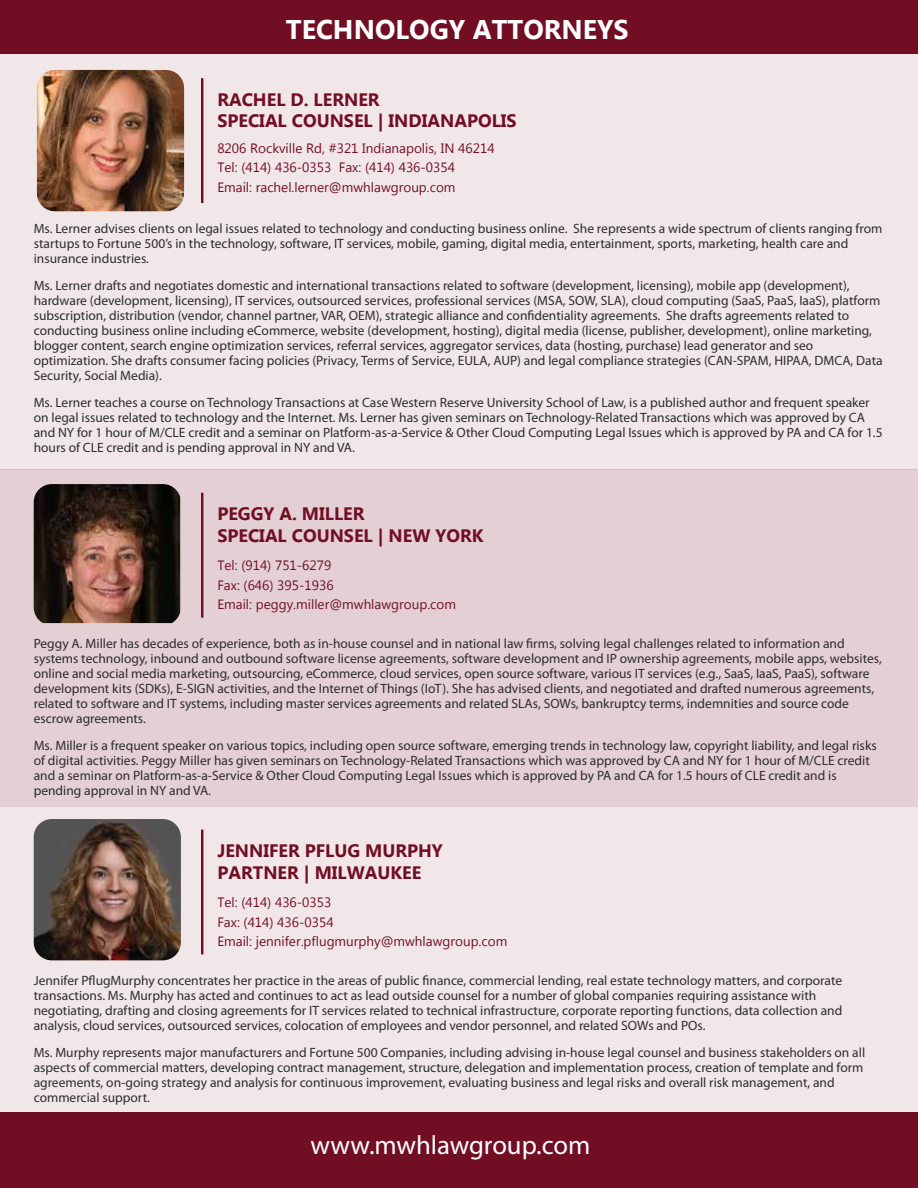
<style>
.page{position:relative;width:918px;height:1188px;background:#fff}
.page>*{position:absolute;margin:0;border:0;box-sizing:border-box;transform-origin:0 0}
.t1{font:700 27px "Microsoft New Tai Lue";color:#fff}
.t2{font:26.7px "Myriad Pro";color:#fff}
.t3{font:700 18px/21.6px "Microsoft New Tai Lue";color:#720e24}
.t4{font:13.5px/15px "Myriad Pro";color:#2d2d2d}
.t5{font:13.5px/19.5px "Microsoft New Tai Lue";color:#720e24}
</style>
<div class="page">
<div style="left:0;top:36px;width:918px;height:434px;background:#f1e7e9"></div>
<div style="left:0;top:470px;width:918px;height:337px;background:#e3cfd4"></div>
<div style="left:0;top:1113px;width:918px;height:75px;background:#720e24"></div>
<img style="left:37px;top:70px;width:147px;height:141px">
<hr style="left:201px;top:78px;width:2px;height:125px;background:#720e24">
<img style="left:34px;top:484px;width:146px;height:139px">
<hr style="left:201px;top:493px;width:2px;height:125px;background:#720e24">
<div style="left:0;top:0;width:918px;height:54px;background:#720e24"></div>
<div style="left:0;top:807px;width:918px;height:306px;background:#f1e7e9"></div>
<img style="left:34px;top:819px;width:147px;height:141px">
<hr style="left:201px;top:830px;width:2px;height:125px;background:#720e24">
<h1 class="t1" style="left:286px;top:14px;width:344px">TECHNOLOGY ATTORNEYS</h1>
<h3 class="t3" style="left:217px;top:90px;width:301px">RACHEL D. LERNER<br>SPECIAL COUNSEL | INDIANAPOLIS</h3>
<p class="t5" style="left:217px;top:139px;width:279px">8206 Rockville Rd, #321 Indianapolis, IN 46214<br>Tel: (414) 436-0353 Fax: (414) 436-0354<br>Email: rachel.lerner@mwhlawgroup.com</p>
<p class="t4" style="left:34px;top:222px;width:850px">Ms. Lerner advises clients on legal issues related to technology and conducting business online. She represents a wide spectrum of clients ranging from startups to Fortune 500’s in the technology, software, IT services, mobile, gaming, digital media, entertainment, sports, marketing, health care and insurance industries.</p>
<p class="t4" style="left:34px;top:279px;width:850px">Ms. Lerner drafts and negotiates domestic and international transactions related to software (development, licensing), mobile app (development), hardware (development, licensing), IT services, outsourced services, professional services (MSA, SOW, SLA), cloud computing (SaaS, PaaS, IaaS), platform subscription, distribution (vendor, channel partner, VAR, OEM), strategic alliance and confidentiality agreements. She drafts agreements related to conducting business online including eCommerce, website (development, hosting), digital media (license, publisher, development), online marketing, blogger content, search engine optimization services, referral services, aggregator services, data (hosting, purchase) lead generator and seo optimization. She drafts consumer facing policies (Privacy, Terms of Service, EULA, AUP) and legal compliance strategies (CAN-SPAM, HIPAA, DMCA, Data Security, Social Media).</p>
<p class="t4" style="left:34px;top:395px;width:850px">Ms. Lerner teaches a course on Technology Transactions at Case Western Reserve University School of Law, is a published author and frequent speaker on legal issues related to technology and the Internet. Ms. Lerner has given seminars on Technology-Related Transactions which was approved by CA and NY for 1 hour of M/CLE credit and a seminar on Platform-as-a-Service &amp; Other Cloud Computing Legal Issues which is approved by PA and CA for 1.5 hours of CLE credit and is pending approval in NY and VA.</p>
<h3 class="t3" style="left:217px;top:505px;width:268px">PEGGY A. MILLER<br>SPECIAL COUNSEL | NEW YORK</h3>
<p class="t5" style="left:217px;top:557px;width:240px">Tel: (914) 751-6279<br>Fax: (646) 395-1936<br>Email: peggy.miller@mwhlawgroup.com</p>
<p class="t4" style="left:34px;top:636px;width:850px">Peggy A. Miller has decades of experience, both as in-house counsel and in national law firms, solving legal challenges related to information and systems technology, inbound and outbound software license agreements, software development and IP ownership agreements, mobile apps, websites, online and social media marketing, outsourcing, eCommerce, cloud services, open source software, various IT services (e.g., SaaS, IaaS, PaaS), software development kits (SDKs), E-SIGN activities, and the Internet of Things (IoT). She has advised clients, and negotiated and drafted numerous agreements, related to software and IT systems, including master services agreements and related SLAs, SOWs, bankruptcy terms, indemnities and source code escrow agreements.</p>
<p class="t4" style="left:34px;top:738px;width:844px">Ms. Miller is a frequent speaker on various topics, including open source software, emerging trends in technology law, copyright liability, and legal risks of digital activities. Peggy Miller has given seminars on Technology-Related Transactions which was approved by CA and NY for 1 hour of M/CLE credit and a seminar on Platform-as-a-Service &amp; Other Cloud Computing Legal Issues which is approved by PA and CA for 1.5 hours of CLE credit and is pending approval in NY and VA.</p>
<h3 class="t3" style="left:217px;top:842px;width:227px">JENNIFER PFLUG MURPHY<br>PARTNER | MILWAUKEE</h3>
<p class="t5" style="left:217px;top:894px;width:292px">Tel: (414) 436-0353<br>Fax: (414) 436-0354<br>Email: jennifer.pflugmurphy@mwhlawgroup.com</p>
<p class="t4" style="left:34px;top:973px;width:810px">Jennifer PflugMurphy concentrates her practice in the areas of public finance, commercial lending, real estate technology matters, and corporate transactions. Ms. Murphy has acted and continues to act as lead outside counsel for a number of global companies requiring assistance with negotiating, drafting and closing agreements for IT services related to technical infrastructure, corporate reporting functions, data collection and analysis, cloud services, outsourced services, colocation of employees and vendor personnel, and related SOWs and POs.</p>
<p class="t4" style="left:34px;top:1045px;width:833px">Ms. Murphy represents major manufacturers and Fortune 500 Companies, including advising in-house legal counsel and business stakeholders on all aspects of commercial matters, developing contract management, structure, delegation and implementation process, creation of template and form agreements, on-going strategy and analysis for continuous improvement, evaluating business and legal risks and overall risk management, and commercial support.</p>
<h2 class="t2" style="left:311px;top:1130px;width:281px">www.mwhlawgroup.com</h2>
</div>
